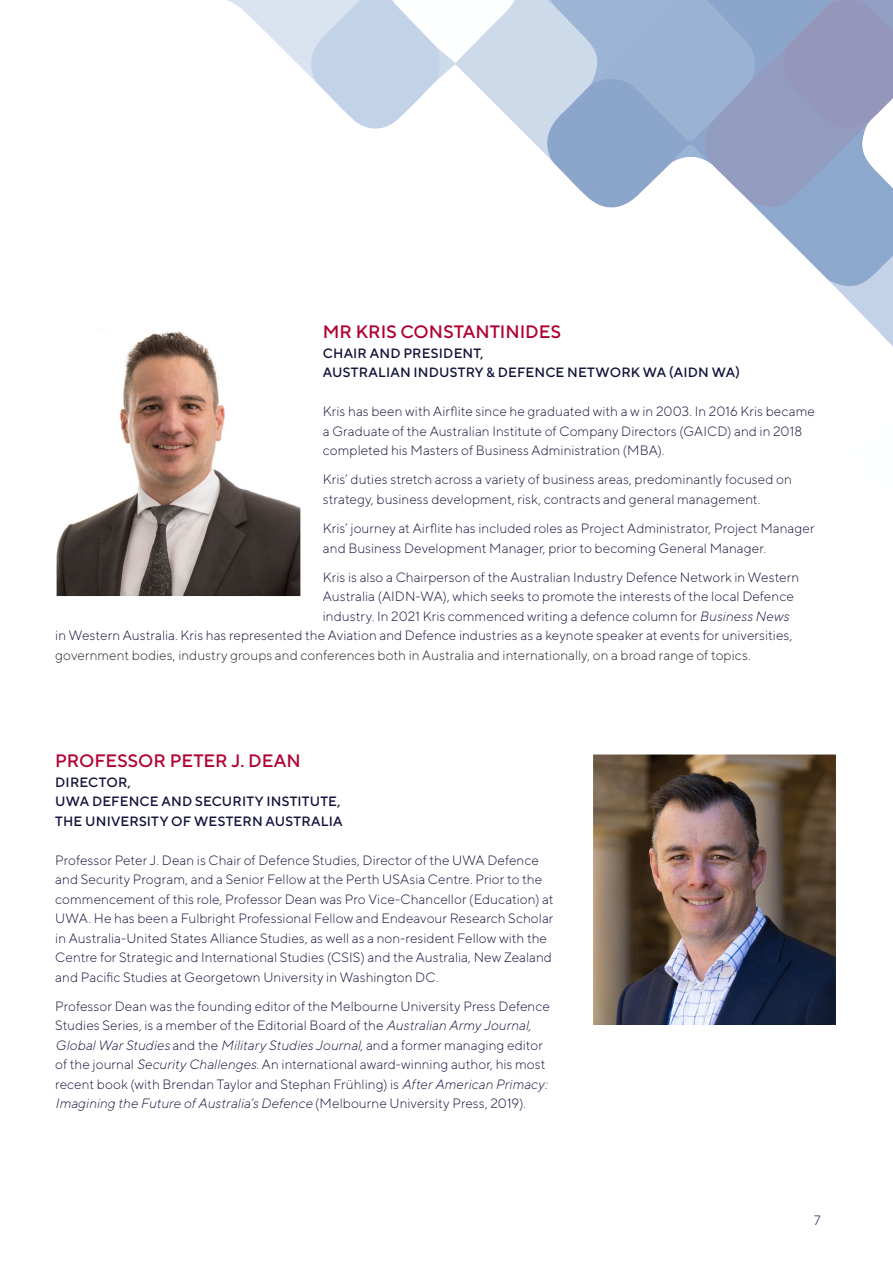
<style>
.page{position:relative;width:893px;height:1263px;background:#fff}
.page>*{position:absolute;margin:0;border:0;box-sizing:border-box;transform-origin:0 0}
.Speaker_name{font:500 18px "TT Norms Pro";color:#b10132}
.Bullets__9pt{font:300 13.5px/19.5px "TT Norms Pro";letter-spacing:.005em;color:#11113a}
.Speaker_name-2{font:500 13.5px/19.5px "TT Norms Pro";letter-spacing:.015em;color:#11113a}
.Bullets__9pt-2{font:300 13.5px "TT Norms Pro";letter-spacing:.01em;color:#231f20}
.Participants{font:300 13.5px "TT Norms Pro";color:#11113a}
.s1{font-style:italic}
</style>
<div class="page">
<img style="left:226px;top:0;width:667px;height:346px">
<svg style="left:56px;top:349px;width:245px;height:247px"></svg>
<img style="left:594px;top:756px;width:241px;height:268px">
<svg style="left:131px;top:90px;width:251px;height:259px"></svg>
<p class="Speaker_name" style="left:323px;top:319px;width:240px">MR KRIS CONSTANTINIDES</p>
<p class="Speaker_name-2" style="left:323px;top:342px;width:419px">CHAIR AND PRESIDENT,<br>AUSTRALIAN INDUSTRY &amp; DEFENCE NETWORK WA (AIDN WA)</p>
<p class="Bullets__9pt" style="left:323px;top:401px;width:493px">Kris has been with Airflite since he graduated with a w in 2003. In 2016 Kris became a Graduate of the Australian Institute of Company Directors (GAICD) and in 2018 completed his Masters of Business Administration (MBA).</p>
<p class="Bullets__9pt" style="left:323px;top:469px;width:470px">Kris’ duties stretch across a variety of business areas, predominantly focused on strategy, business development, risk, contracts and general management.</p>
<p class="Bullets__9pt" style="left:323px;top:518px;width:493px">Kris’ journey at Airflite has included roles as Project Administrator, Project Manager and Business Development Manager, prior to becoming General Manager.</p>
<p class="Bullets__9pt" style="left:323px;top:566px;width:478px">Kris is also a Chairperson of the Australian Industry Defence Network in Western</p>
<p class="Bullets__9pt" style="left:323px;top:586px;width:472px">Australia (AIDN-WA), which seeks to promote the interests of the local Defence</p>
<p class="Bullets__9pt" style="left:323px;top:605px;width:467px">industry. In 2021 Kris commenced writing a defence column for <span class="s1">Business News</span></p>
<p class="Bullets__9pt" style="left:55px;top:625px;width:739px">in Western Australia. Kris has represented the Aviation and Defence industries as a keynote speaker at events for universities,</p>
<p class="Bullets__9pt-2" style="left:55px;top:645px;width:697px">government bodies, industry groups and conferences both in Australia and internationally, on a broad range of topics.</p>
<p class="Speaker_name" style="left:55px;top:748px;width:247px">PROFESSOR PETER J. DEAN</p>
<p class="Speaker_name-2" style="left:55px;top:771px;width:289px">DIRECTOR,<br>UWA DEFENCE AND SECURITY INSTITUTE,<br>THE UNIVERSITY OF WESTERN AUSTRALIA</p>
<p class="Bullets__9pt" style="left:55px;top:849px;width:500px">Professor Peter J. Dean is Chair of Defence Studies, Director of the UWA Defence and Security Program, and a Senior Fellow at the Perth USAsia Centre. Prior to the commencement of this role, Professor Dean was Pro Vice-Chancellor (Education) at UWA. He has been a Fulbright Professional Fellow and Endeavour Research Scholar in Australia-United States Alliance Studies, as well as a non-resident Fellow with the Centre for Strategic and International Studies (CSIS) and the Australia, New Zealand and Pacific Studies at Georgetown University in Washington DC.</p>
<p class="Bullets__9pt" style="left:55px;top:995px;width:496px">Professor Dean was the founding editor of the Melbourne University Press Defence Studies Series, is a member of the Editorial Board of the <span class="s1">Australian Army Journal, Global War Studies</span> and the <span class="s1">Military Studies Journal</span>, and a former managing editor of the journal <span class="s1">Security Challenges</span>. An international award-winning author, his most recent book (with Brendan Taylor and Stephan Frühling) is <span class="s1">After American Primacy:<br>Imagining the Future of Australia’s Defence</span> (Melbourne University Press, 2019).</p>
<p class="Participants" style="left:814px;top:1211px;width:8px">7</p>
</div>
